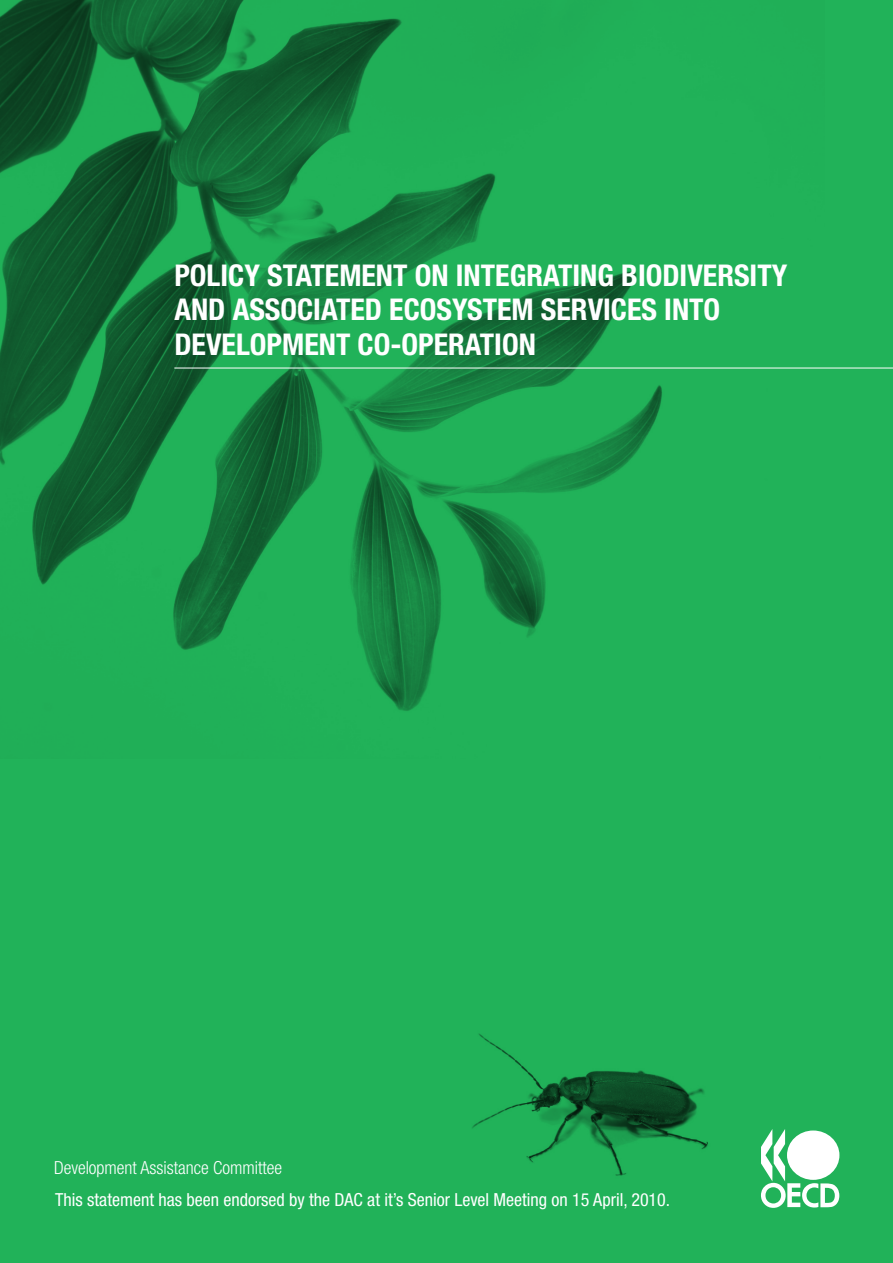
<style>
.page{position:relative;width:893px;height:1263px;background:#21b259}
.page>*{position:absolute;margin:0;border:0;box-sizing:border-box;transform-origin:0 0}
.t1{font:700 condensed 30px/34.5px "Helvetica Neue LT Std";color:#fff}
.t2{font:condensed 18px "Helvetica Neue LT Std";color:#fff}
.t3{font:300 condensed 18px "Helvetica Neue LT Std";color:#fff}
</style>
<div class="page">
<svg style="left:761px;top:1129px;width:78px;height:79px"></svg>
<div style="left:787px;top:1130px;width:52px;height:50px;background:#fff;border-radius:50%"></div>
<img style="left:0;top:0;width:825px;height:711px">
<img style="left:472px;top:1033px;width:236px;height:143px">
<hr style="left:174px;top:368px;width:719px;height:1px;background:#fff">
<p class="t1" style="left:174px;top:257px;width:614px">POLICY STATEMENT ON INTEGRATING BIODIVERSITY<br>AND ASSOCIATED ECOSYSTEM SERVICES INTO<br>DEVELOPMENT CO-OPERATION</p>
<p class="t3" style="left:54px;top:1157px;width:230px">Development Assistance Committee</p>
<p class="t2" style="left:55px;top:1189px;width:616px">This statement has been endorsed by the DAC at it’s Senior Level Meeting on 15 April, 2010.</p>
</div>
